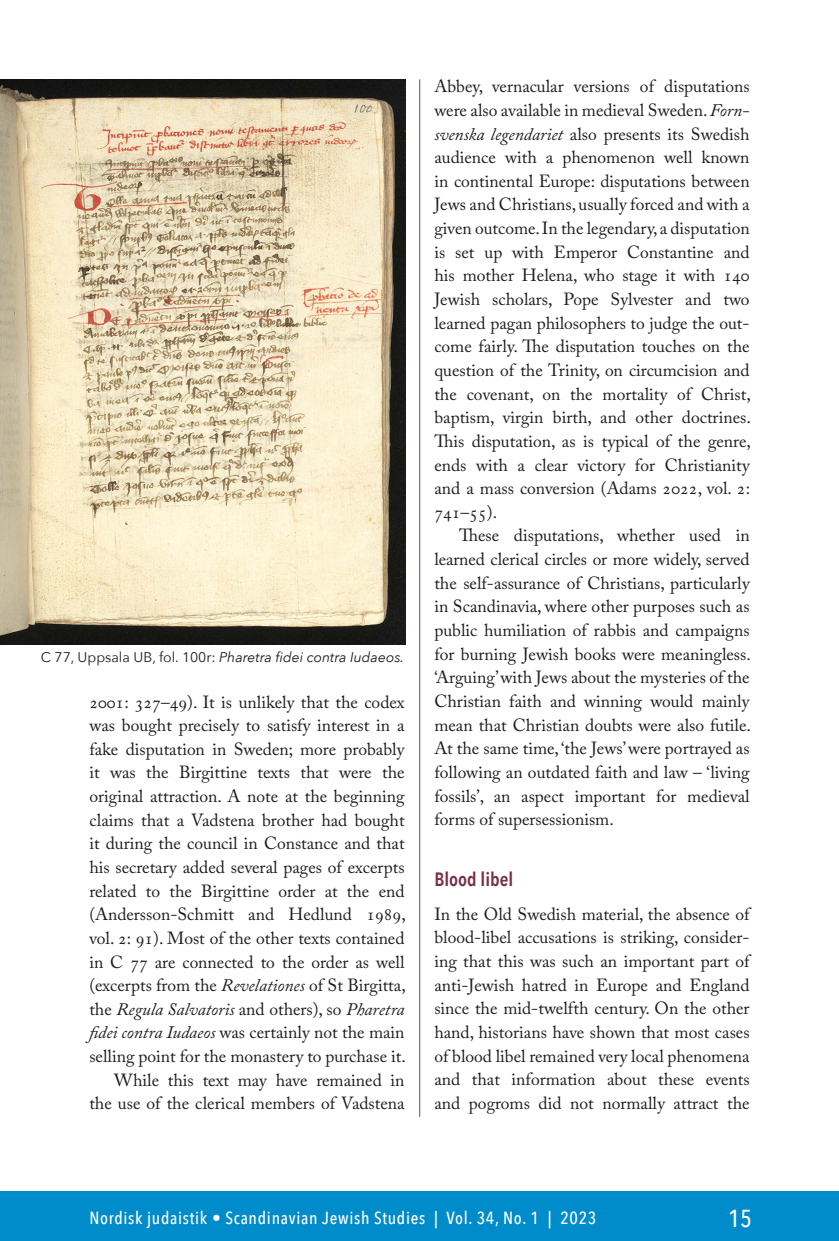
<style>
.page{position:relative;width:839px;height:1241px;background:#fff}
.page>*{position:absolute;margin:0;border:0;box-sizing:border-box;transform-origin:0 0}
.t1{font:500 24.5px "Avenir Next Condensed";color:#fff}
.Artikkelin_väliotsik{font:600 19.25px "Avenir Next Condensed";color:#762f4c}
.Leipis{font:17.5px/23.6px "Adobe Caslon Pro";color:#1d1d1b;text-align:right}
.Leipis_1__kpl{font:17.5px/23.6px "Adobe Caslon Pro";color:#1d1d1b;text-align:justify}
.t2{font:500 17.5px "Avenir Next Condensed";letter-spacing:.04em;color:#fff}
.Kuvateksti{font:italic 14px "Avenir Next";color:#1d1d1d}
.s1{font-style:normal}
.s2{font-style:italic}
</style>
<div class="page">
<div style="left:0;top:1191px;width:838px;height:49px;background:#008bcb"></div>
<img style="left:0;top:79px;width:405px;height:566px">
<hr style="left:419px;top:79px;width:1px;height:1037px;background:#575756">
<p class="Kuvateksti" style="left:41px;top:645px;width:365px"><span class="s1">C 77, Uppsala UB, fol. 100r:</span> Pharetra fidei contra Iudaeos.</p>
<p class="Leipis_1__kpl" style="left:89px;top:689px;width:318px">2001: 327–49). It is unlikely that the codex was bought precisely to satisfy interest in a fake disputation in Sweden; more probably it was the Birgittine texts that were the original attraction. A note at the beginning claims that a Vadstena brother had bought it during the council in Constance and that his secretary added several pages of excerpts related to the Birgittine order at the end (Andersson-Schmitt and Hedlund 1989, vol. 2: 91). Most of the other texts contained in C 77 are connected to the order as well (excerpts from the <span class="s2">Revelationes</span> of St Birgitta, the <span class="s2">Regula Salvatoris</span> and others), so <span class="s2">Pharetra fidei contra Iudaeos</span> was certainly not the main selling point for the monastery to purchase it.</p>
<p class="Leipis" style="left:89px;top:1067px;width:317px">While this text may have remained in the use of the clerical members of Vadstena</p>
<p class="Leipis" style="left:434px;top:74px;width:318px;text-align:left">Abbey, vernacular versions of disputations were also available in medieval Sweden. <span class="s2">Forn&shy;svenska legendariet</span> also presents its Swedish audience with a phenomenon well known in continental Europe: disputations between Jews and Christians, usually forced and with a given outcome. In the legendary, a disputation is set up with Emperor Constantine and his mother Helena, who stage it with 140<br>Jewish scholars, Pope Sylvester and two learned pagan philosophers to judge the out&shy;come fairly. The disputation touches on the question of the Trinity, on circumcision and the covenant, on the mortality of Christ, baptism, virgin birth, and other doctrines.<br>This disputation, as is typical of the genre, ends with a clear victory for Christianity and a mass conversion (Adams 2022, vol. 2:<br>741–55).</p>
<p class="Leipis" style="left:434px;top:523px;width:318px;text-align:justify;text-indent:25px">These disputations, whether used in learned clerical circles or more widely, served the self-assurance of Christians, particularly in Scandinavia, where other purposes such as public humiliation of rabbis and campaigns for burning Jewish books were meaningless. ‘Arguing’ with Jews about the mysteries of the Christian faith and winning would mainly mean that Christian doubts were also futile.<br>At the same time, ‘the Jews’ were portrayed as following an outdated faith and law – ‘living fossils’, an aspect important for medieval forms of supersessionism.</p>
<h2 class="Artikkelin_väliotsik" style="left:434px;top:862px;width:80px">Blood libel</h2>
<p class="Leipis_1__kpl" style="left:434px;top:901px;width:317px">In the Old Swedish material, the absence of blood-libel accusations is striking, consider&shy;ing that this was such an important part of anti-Jewish hatred in Europe and England since the mid-twelfth century. On the other hand, historians have shown that most cases of blood libel remained very local phenomena and that information about these events and pogroms did not normally attract the</p>
<p class="t2" style="left:89px;top:1207px;width:508px">Nordisk judaistik • Scandinavian Jewish Studies | Vol. 34, No. 1 | 2023</p>
<h1 class="t1" style="left:728px;top:1203px;width:25px">15</h1>
</div>
